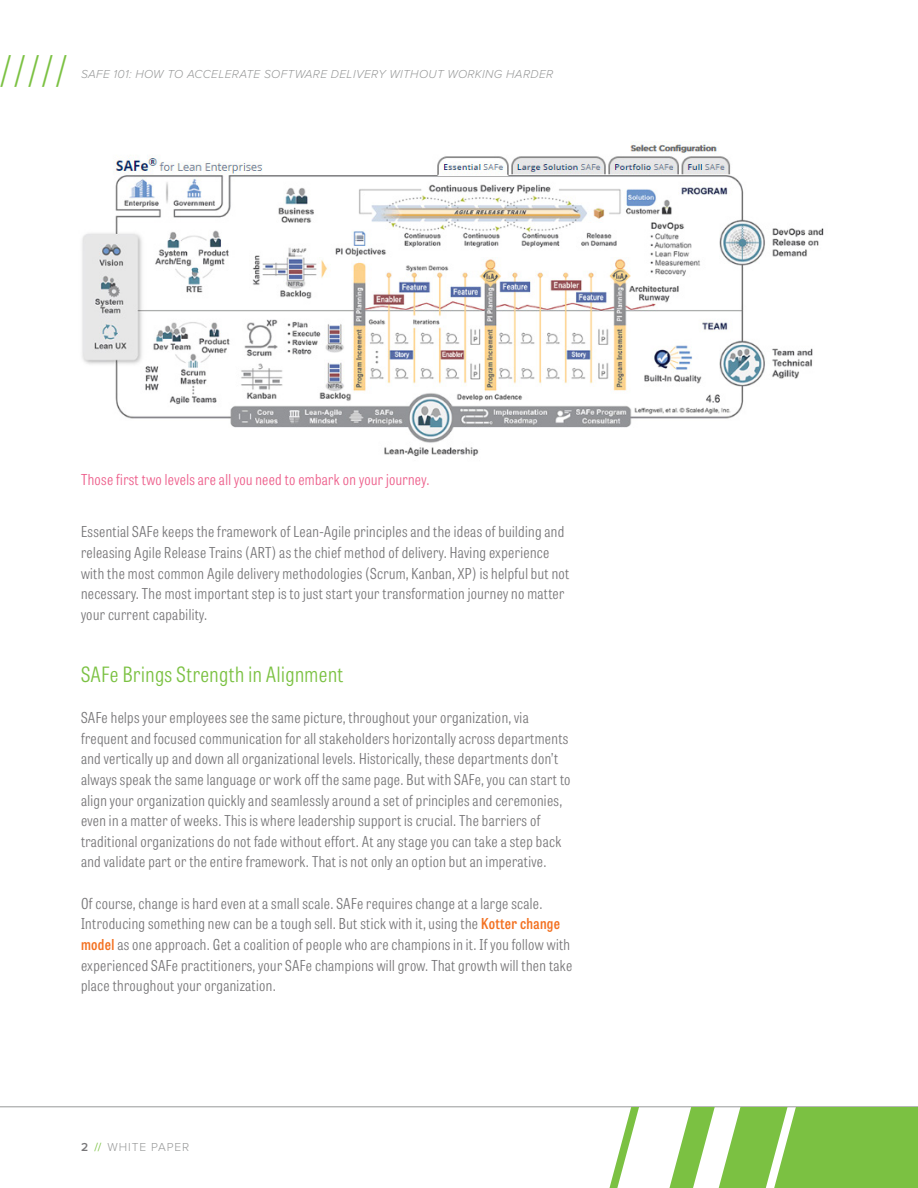
<style>
.page{position:relative;width:918px;height:1188px;background:#fff}
.page>*{position:absolute;margin:0;border:0;box-sizing:border-box;transform-origin:0 0}
.t1{font:300 45px "Proxima Nova Cond";color:#7bc142}
.SUBHEAD{font:300 21px "Tablet Gothic Condensed";letter-spacing:.025em;color:#7bc142}
.BODY{font:300 15px/20.7px "Tablet Gothic Condensed";letter-spacing:.025em;color:#787779}
.t2{font:300 15px "Tablet Gothic Condensed";letter-spacing:.025em;color:#ed5d8a}
.t3{font:italic 300 12px "Proxima Nova";letter-spacing:.025em;color:#989999}
.t4{font:300 12px "Proxima Nova";letter-spacing:.075em;color:#989999}
.s1{font-weight:600;color:#f37121}
.s2{font-weight:600;color:#787779}
.s3{font-weight:400;color:#7bc142}
</style>
<div class="page">
<hr style="left:0;top:1107px;width:918px;height:1px;background:#989999">
<svg style="left:606px;top:1107px;width:33px;height:81px"></svg>
<svg style="left:666px;top:1107px;width:252px;height:81px"></svg>
<img style="left:82px;top:142px;width:742px;height:315px">
<h1 class="t1" style="left:0;top:46px;width:68px">/////</h1>
<p class="t3" style="left:81px;top:67px;width:474px">SAFE 101: HOW TO ACCELERATE SOFTWARE DELIVERY WITHOUT WORKING HARDER</p>
<p class="t2" style="left:81px;top:469px;width:350px">Those first two levels are all you need to embark on your journey.</p>
<p class="BODY" style="left:81px;top:521px;width:490px">Essential SAFe keeps the framework of Lean-Agile principles and the ideas of building and releasing Agile Release Trains (ART) as the chief method of delivery. Having experience with the most common Agile delivery methodologies (Scrum, Kanban, XP) is helpful but not necessary. The most important step is to just start your transformation journey no matter your current capability.</p>
<p class="SUBHEAD" style="left:81px;top:660px;width:264px">SAFe Brings Strength in Alignment</p>
<p class="BODY" style="left:81px;top:707px;width:491px">SAFe helps your employees see the same picture, throughout your organization, via frequent and focused communication for all stakeholders horizontally across departments and vertically up and down all organizational levels. Historically, these departments don’t always speak the same language or work off the same page. But with SAFe, you can start to align your organization quickly and seamlessly around a set of principles and ceremonies, even in a matter of weeks. This is where leadership support is crucial. The barriers of traditional organizations do not fade without effort. At any stage you can take a step back and validate part or the entire framework. That is not only an option but an imperative.</p>
<p class="BODY" style="left:81px;top:892px;width:493px">Of course, change is hard even at a small scale. SAFe requires change at a large scale.<br>Introducing something new can be a tough sell. But stick with it, using the <span class="s1">Kotter change model</span> as one approach. Get a coalition of people who are champions in it. If you follow with experienced SAFe practitioners, your SAFe champions will grow. That growth will then take place throughout your organization.</p>
<p class="t4" style="left:81px;top:1140px;width:110px"><span class="s2">2</span> <span class="s3">//</span> WHITE PAPER</p>
</div>
